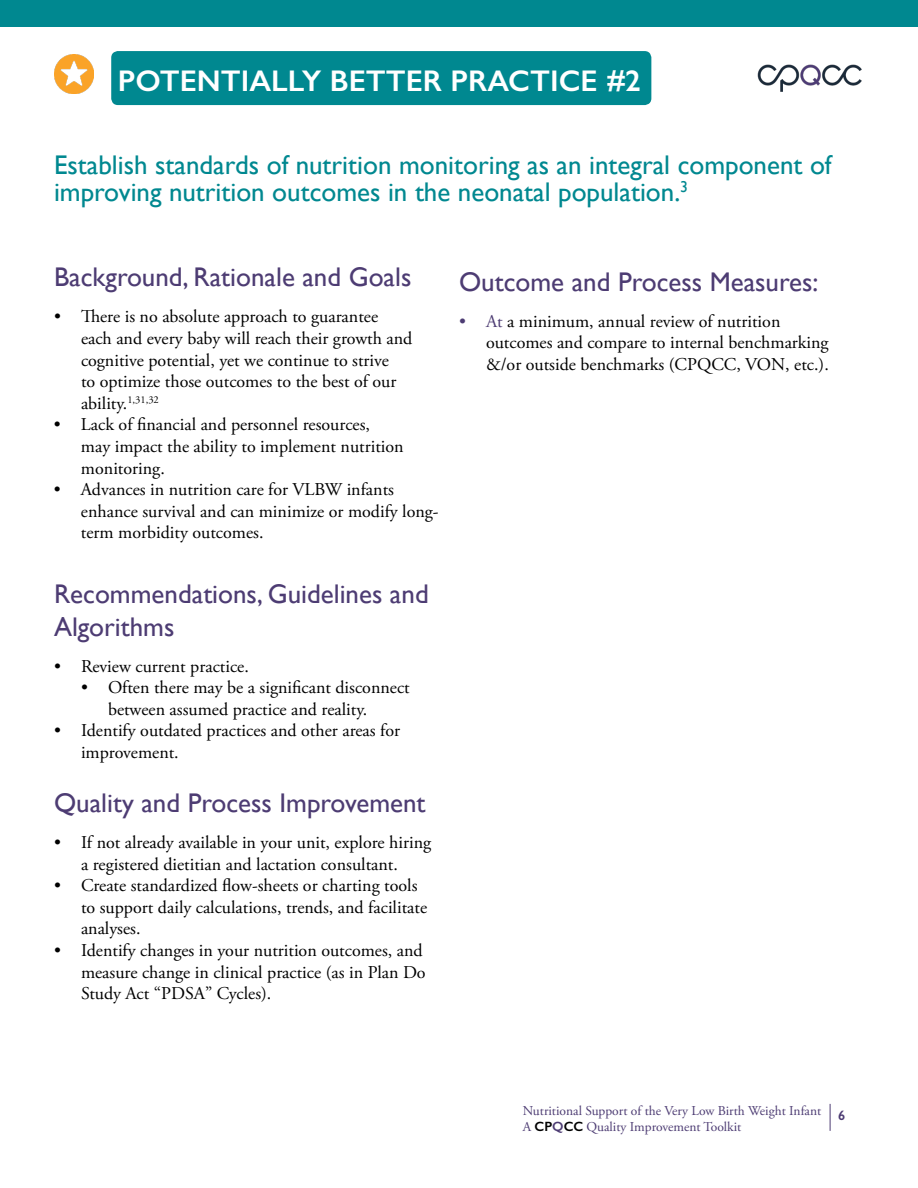
<style>
.page{position:relative;width:918px;height:1188px;background:#fff}
.page>*{position:absolute;margin:0;border:0;box-sizing:border-box;transform-origin:0 0}
.t1{font:600 30px "Gill Sans";color:#fff}
.t2{font:27px/32.4px "Gill Sans";color:#4d3c73}
.t3{font:27px/27px "Gill Sans";color:#008890}
.t4{font:18px/21.6px "Adobe Garamond Pro";color:#000}
.t5{font:13.5px "Adobe Garamond Pro";color:#4d3c73}
.t6{font:600 13.5px "Gill Sans";color:#4d3c73}
.s1{color:#4d3c73}
.s2{font-family:"Gill Sans";font-weight:600;color:#000}
.s3{font-family:"Gill Sans";font-weight:600}
</style>
<div class="page">
<svg style="left:830px;top:1104px;width:1px;height:27px"></svg>
<img style="left:757px;top:64px;width:105px;height:28px">
<div style="left:0;top:0;width:918px;height:26px;background:#008890"></div>
<img style="left:54px;top:54px;width:40px;height:40px">
<div style="left:111px;top:51px;width:540px;height:54px;background:#008890;border-radius:7px"></div>
<h1 class="t1" style="left:118px;top:63px;width:524px">POTENTIALLY BETTER PRACTICE #2</h1>
<h2 class="t3" style="left:54px;top:151px;width:779px">Establish standards of nutrition monitoring as an integral component of improving nutrition outcomes in the neonatal population.<sup>3</sup></h2>
<h2 class="t2" style="left:54px;top:261px;width:359px">Background, Rationale and Goals</h2>
<p class="t4" style="left:81px;top:307px;width:333px;text-indent:-27px">• There is no absolute approach to guarantee each and every baby will reach their growth and cognitive potential, yet we continue to strive<br>to optimize those outcomes to the best of our ability.<sup>1,31,32</sup></p>
<p class="t4" style="left:81px;top:415px;width:324px;text-indent:-27px">• Lack of financial and personnel resources, may impact the ability to implement nutrition monitoring.</p>
<p class="t4" style="left:81px;top:479px;width:359px;text-indent:-27px">• Advances in nutrition care for VLBW infants enhance survival and can minimize or modify long&shy;term morbidity outcomes.</p>
<h2 class="t2" style="left:54px;top:578px;width:376px">Recommendations, Guidelines and<br>Algorithms</h2>
<p class="t4" style="left:54px;top:656px;width:196px">• Review current practice.</p>
<p class="t4" style="left:108px;top:677px;width:303px;text-indent:-27px">• Often there may be a significant disconnect between assumed practice and reality.</p>
<p class="t4" style="left:81px;top:721px;width:321px;text-indent:-27px">• Identify outdated practices and other areas for improvement.</p>
<h2 class="t2" style="left:54px;top:787px;width:373px">Quality and Process Improvement</h2>
<p class="t4" style="left:54px;top:832px;width:379px;text-align:center">• If not already available in your unit, explore hiring a registered dietitian and lactation consultant.</p>
<p class="t4" style="left:81px;top:875px;width:348px;text-indent:-27px">• Create standardized flow-sheets or charting tools to support daily calculations, trends, and facilitate analyses.</p>
<p class="t4" style="left:81px;top:940px;width:346px;text-indent:-27px">• Identify changes in your nutrition outcomes, and measure change in clinical practice (as in Plan Do<br>Study Act “PDSA” Cycles).</p>
<h2 class="t2" style="left:459px;top:265px;width:361px">Outcome and Process Measures:</h2>
<p class="t4" style="left:486px;top:311px;width:344px;text-indent:-27px"><span class="s1">• At</span> a minimum, annual review of nutrition outcomes and compare to internal benchmarking &amp;/or outside benchmarks (CPQCC, VON, etc.).</p>
<p class="t5" style="left:523px;top:1103px;width:300px">Nutritional Support of the Very Low Birth Weight Infant</p>
<p class="t6" style="left:838px;top:1107px;width:9px">6</p>
<p class="t5" style="left:523px;top:1119px;width:220px">A <span class="s2">CP</span><span class="s3">Q</span><span class="s2">CC</span> Quality Improvement Toolkit</p>
</div>
